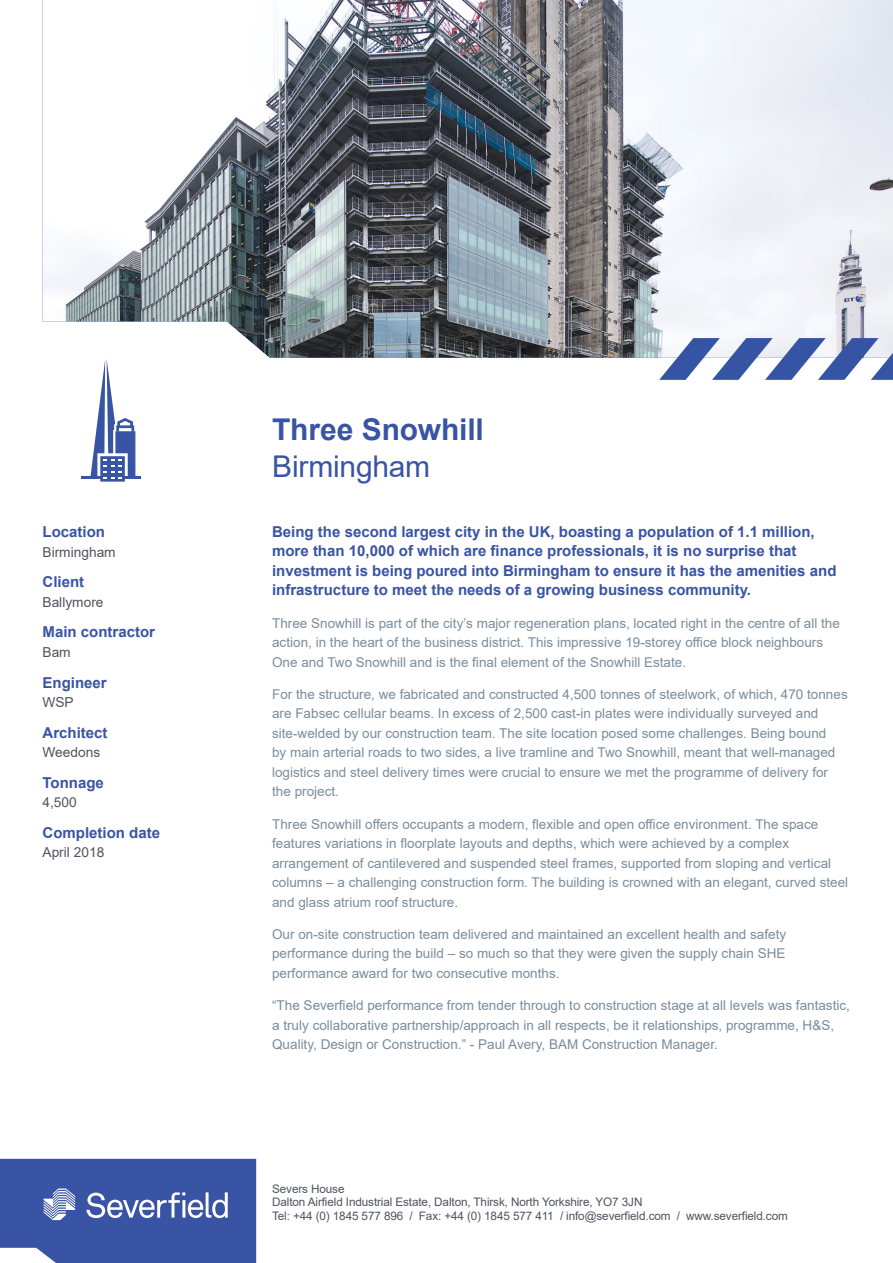
<style>
.page{position:relative;width:893px;height:1263px;background:#fff}
.page>*{position:absolute;margin:0;border:0;box-sizing:border-box;transform-origin:0 0}
.t1{font:700 30px "Arial";letter-spacing:-.005em;color:#3954a4}
.t2{font:30px "Arial";letter-spacing:-.01em;color:#3954a4}
.t3{font:700 15px/19.5px "Arial";color:#3954a4}
.t4{font:13.8px "Arial";color:#4e545e}
.t5{font:13.5px/19.5px "Arial";color:#7b8c9c}
.t6{font:11.7px/13.6px "Arial";letter-spacing:-.01em;color:#4e545e}
</style>
<div class="page">
<img style="left:43px;top:0;width:850px;height:358px">
<svg style="left:0;top:1159px;width:256px;height:104px;background:#4a63ab"></svg>
<svg style="left:659px;top:338px;width:234px;height:42px"></svg>
<hr style="left:81px;top:477px;width:60px;height:2px;background:#3854a4">
<svg style="left:90px;top:359px;width:45px;height:123px"></svg>
<p class="t3" style="left:43px;top:522px;width:64px">Location</p>
<p class="t4" style="left:43px;top:542px;width:75px">Birmingham</p>
<p class="t3" style="left:43px;top:572px;width:43px">Client</p>
<p class="t4" style="left:43px;top:592px;width:63px">Ballymore</p>
<p class="t3" style="left:43px;top:622px;width:114px">Main contractor</p>
<p class="t4" style="left:43px;top:642px;width:30px">Bam</p>
<p class="t3" style="left:43px;top:673px;width:66px">Engineer</p>
<p class="t4" style="left:43px;top:693px;width:33px">WSP</p>
<p class="t3" style="left:43px;top:723px;width:67px">Architect</p>
<p class="t4" style="left:43px;top:743px;width:59px">Weedons</p>
<p class="t3" style="left:43px;top:773px;width:63px">Tonnage</p>
<p class="t4" style="left:43px;top:793px;width:36px">4,500</p>
<p class="t3" style="left:43px;top:823px;width:119px">Completion date</p>
<p class="t4" style="left:43px;top:843px;width:63px">April 2018</p>
<p class="t1" style="left:272px;top:408px;width:213px">Three Snowhill</p>
<p class="t2" style="left:272px;top:446px;width:160px">Birmingham</p>
<p class="t3" style="left:272px;top:522px;width:566px">Being the second largest city in the UK, boasting a population of 1.1 million, more than 10,000 of which are finance professionals, it is no surprise that investment is being poured into Birmingham to ensure it has the amenities and infrastructure to meet the needs of a growing business community.</p>
<p class="t5" style="left:272px;top:613px;width:569px">Three Snowhill is part of the city’s major regeneration plans, located right in the centre of all the action, in the heart of the business district. This impressive 19-storey office block neighbours<br>One and Two Snowhill and is the final element of the Snowhill Estate.</p>
<p class="t5" style="left:272px;top:684px;width:577px">For the structure, we fabricated and constructed 4,500 tonnes of steelwork, of which, 470 tonnes are Fabsec cellular beams. In excess of 2,500 cast-in plates were individually surveyed and site-welded by our construction team. The site location posed some challenges. Being bound<br>by main arterial roads to two sides, a live tramline and Two Snowhill, meant that well-managed logistics and steel delivery times were crucial to ensure we met the programme of delivery for the project.</p>
<p class="t5" style="left:272px;top:814px;width:578px">Three Snowhill offers occupants a modern, flexible and open office environment. The space features variations in floorplate layouts and depths, which were achieved by a complex arrangement of cantilevered and suspended steel frames, supported from sloping and vertical columns – a challenging construction form. The building is crowned with an elegant, curved steel and glass atrium roof structure.</p>
<p class="t5" style="left:272px;top:924px;width:515px;text-align:justify">Our on-site construction team delivered and maintained an excellent health and safety performance during the build – so much so that they were given the supply chain SHE performance award for two consecutive months.</p>
<p class="t5" style="left:272px;top:995px;width:579px">“The Severfield performance from tender through to construction stage at all levels was fantastic, a truly collaborative partnership/approach in all respects, be it relationships, programme, H&amp;S,<br>Quality, Design or Construction.” - Paul Avery, BAM Construction Manager.</p>
<p class="t6" style="left:272px;top:1181px;width:517px">Severs House<br>Dalton Airfield Industrial Estate, Dalton, Thirsk, North Yorkshire, YO7 3JN<br>Tel: +44 (0) 1845 577 896 / Fax: +44 (0) 1845 577 411 / info@severfield.com / www.severfield.com</p>
</div>
